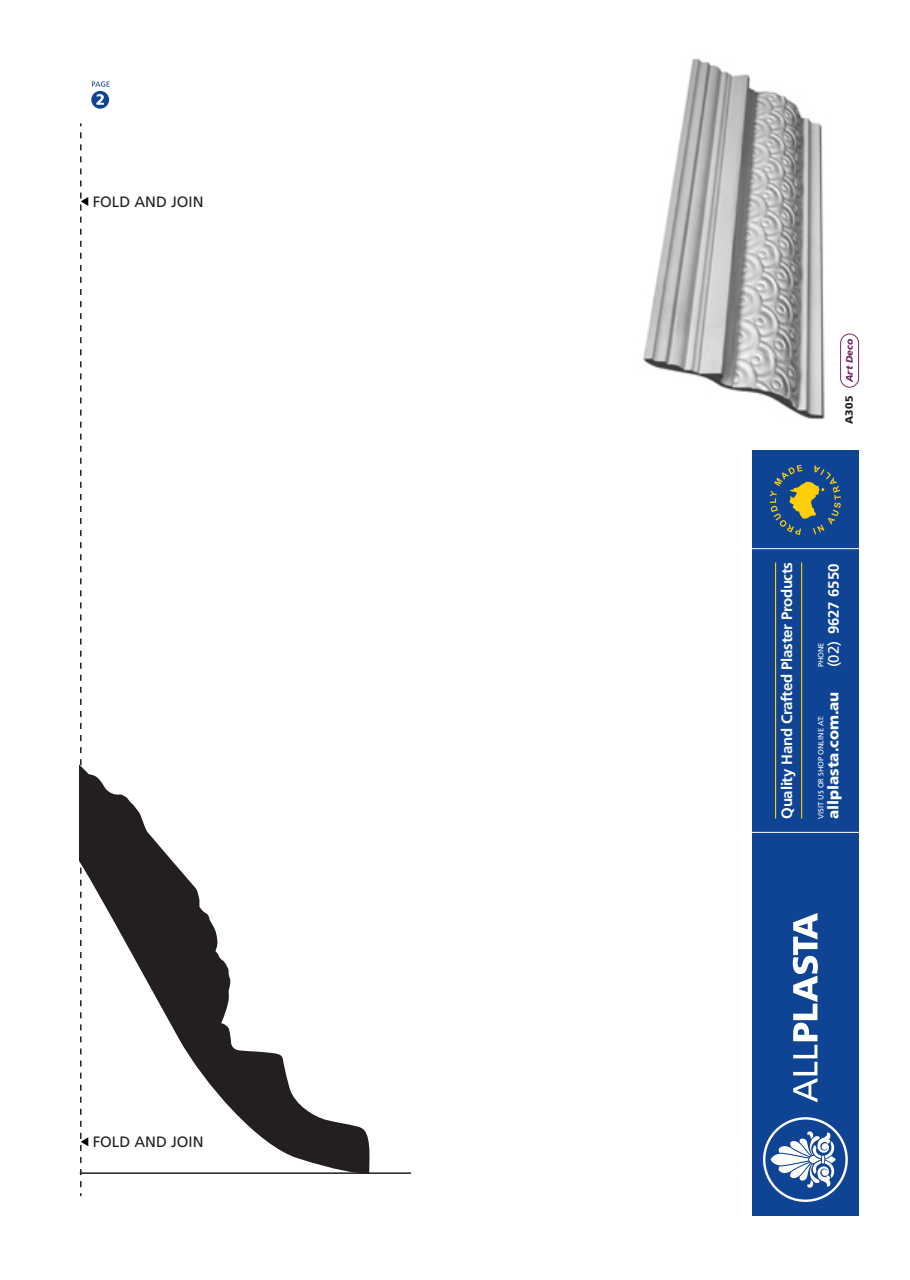
<style>
.page{position:relative;width:910px;height:1280px;background:#fff}
.page>*{position:absolute;margin:0;border:0;box-sizing:border-box;transform-origin:0 0}
.t1{font:700 15px "Frutiger";letter-spacing:-.01em;color:#fff}
.t2{font:15px "Frutiger";color:#231f20}
.t3{font:900 15px "Frutiger";letter-spacing:-.01em;color:#fff}
.t4{font:900 10.5px "Frutiger";color:#231f20}
.t5{font:italic 900 9.6px "Frutiger";color:#742b66}
.t6{font:7.5px "Frutiger";letter-spacing:-.005em;color:#fff}
.s1{font-weight:400}
</style>
<div class="page">
<img style="left:642px;top:58px;width:218px;height:362px">
<hr style="left:80px;top:1172px;width:331px;height:2px;background:#231f20">
<svg style="left:88px;top:773px;width:282px;height:401px"></svg>
<div style="left:752px;top:450px;width:107px;height:766px;background:#0f4495"></div>
<svg style="left:770px;top:465px;width:71px;height:70px"></svg>
<hr style="left:775px;top:562px;width:1px;height:256px;background:#fece08">
<hr style="left:801px;top:562px;width:1px;height:256px;background:#fece08">
<svg style="left:793px;top:913px;width:25px;height:189px"></svg>
<svg style="left:763px;top:1117px;width:85px;height:85px"></svg>
<hr style="left:748px;top:548px;width:127px;height:1px;background:#fff">
<hr style="left:748px;top:832px;width:127px;height:1px;background:#fff">
<svg style="left:80px;top:123px;width:8px;height:1064px"></svg>
<div style="left:91px;top:91px;width:18px;height:18px;background:#0f4495;border-radius:50%"></div>
<svg style="left:92px;top:81px;width:18px;height:6px"></svg>
<svg style="left:96px;top:94px;width:8px;height:11px"></svg>
<div style="left:841px;top:334px;width:18px;height:53px;background:#fff;border-radius:9px"></div>
<div style="left:840px;top:334px;width:19px;height:54px;border:1px solid #742b66;border-radius:9px"></div>
<p class="t2" style="left:93px;top:193px;width:112px">FOLD AND JOIN</p>
<p class="t2" style="left:93px;top:1133px;width:112px">FOLD AND JOIN</p>
<p class="t5" style="left:844px;top:382px;width:45px;rotate:-90deg">Art Deco</p>
<p class="t4" style="left:843px;top:424px;width:30px;rotate:-90deg">A305</p>
<p class="t1" style="left:778px;top:819px;width:258px;rotate:-90deg">Quality Hand Crafted Plaster Products</p>
<p class="t1" style="left:825px;top:667px;width:106px;rotate:-90deg"><span class="s1">(02)</span> 9627 6550</p>
<p class="t6" style="left:817px;top:667px;width:26px;rotate:-90deg">PHONE</p>
<p class="t3" style="left:824px;top:818px;width:128px;rotate:-90deg">allplasta.com.au</p>
<p class="t6" style="left:817px;top:818px;width:104px;rotate:-90deg">VISIT US OR SHOP ONLINE AT:</p>
</div>
